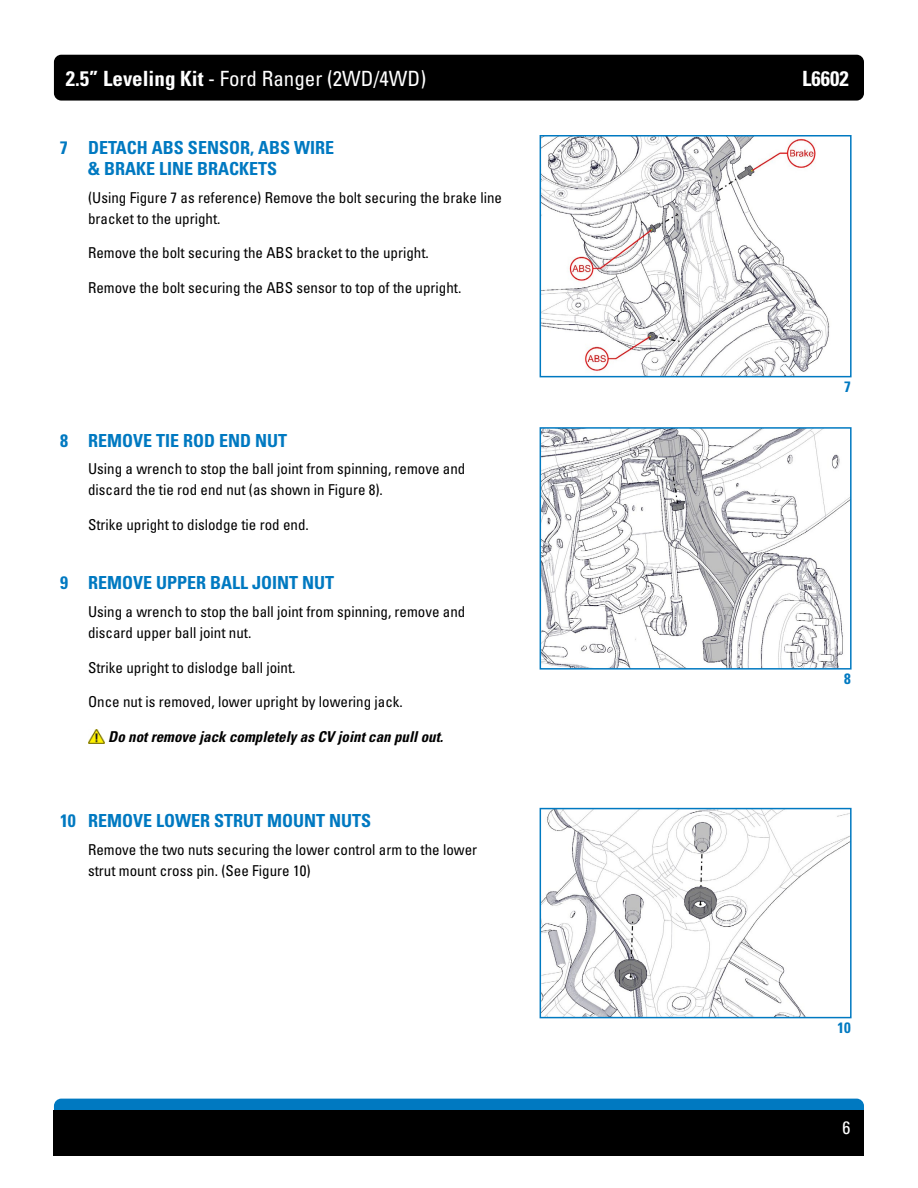
<style>
.page{position:relative;width:918px;height:1188px;background:#fff}
.page>*{position:absolute;margin:0;border:0;box-sizing:border-box;transform-origin:0 0}
.t1{font:condensed 21px "Univers LT Std";color:#fff}
.t2{font:700 condensed 21px "Univers LT Std";color:#fff}
.t3{font:700 condensed 18px/21px "Univers LT Std";color:#0079c1}
.t4{font:condensed 18px "Univers LT Std";color:#fff}
.t5{font:condensed 15px/21px "Univers LT Std";color:#000}
.t6{font:italic 700 condensed 15px "Univers LT Std";color:#000}
.t7{font:700 condensed 15px "Univers LT Std";color:#0079c1}
.s1{font-weight:700}
</style>
<div class="page">
<div style="left:54px;top:55px;width:810px;height:46px;background:#000;border-radius:7px"></div>
<div style="left:54px;top:1099px;width:810px;height:45px;background:#0079c1;border-radius:7px"></div>
<div style="left:54px;top:1110px;width:810px;height:46px;background:#000"></div>
<img style="left:88px;top:729px;width:16px;height:14px">
<img style="left:543px;top:430px;width:306px;height:237px">
<div style="left:540px;top:427px;width:312px;height:243px;border:2px solid #0079c1"></div>
<img style="left:543px;top:811px;width:306px;height:204px">
<div style="left:540px;top:808px;width:312px;height:210px;border:2px solid #0079c1"></div>
<img style="left:543px;top:138px;width:287px;height:236px">
<div style="left:540px;top:135px;width:312px;height:242px;border:2px solid #0079c1"></div>
<h1 class="t1" style="left:66px;top:65px;width:362px"><span class="s1">2.5” Leveling Kit</span> - Ford Ranger (2WD/4WD)</h1>
<h1 class="t2" style="left:802px;top:65px;width:48px">L6602</h1>
<p class="t3" style="left:88px;top:137px;width:247px;text-indent:-28px">7 DETACH ABS SENSOR, ABS WIRE &amp; BRAKE LINE BRACKETS</p>
<p class="t5" style="left:88px;top:187px;width:416px">(Using Figure 7 as reference) Remove the bolt securing the brake line bracket to the upright.</p>
<p class="t5" style="left:88px;top:242px;width:342px">Remove the bolt securing the ABS bracket to the upright.</p>
<p class="t5" style="left:88px;top:277px;width:375px">Remove the bolt securing the ABS sensor to top of the upright.</p>
<p class="t3" style="left:60px;top:430px;width:229px">8 REMOVE TIE ROD END NUT</p>
<p class="t5" style="left:88px;top:458px;width:379px">Using a wrench to stop the ball joint from spinning, remove and discard the tie rod end nut (as shown in Figure 8).</p>
<p class="t5" style="left:88px;top:514px;width:222px">Strike upright to dislodge tie rod end.</p>
<p class="t3" style="left:60px;top:573px;width:276px">9 REMOVE UPPER BALL JOINT NUT</p>
<p class="t5" style="left:88px;top:601px;width:379px">Using a wrench to stop the ball joint from spinning, remove and discard upper ball joint nut.</p>
<p class="t5" style="left:88px;top:657px;width:209px">Strike upright to dislodge ball joint.</p>
<p class="t5" style="left:88px;top:691px;width:316px">Once nut is removed, lower upright by lowering jack.</p>
<p class="t6" style="left:108px;top:727px;width:336px">Do not remove jack completely as CV joint can pull out.</p>
<p class="t3" style="left:60px;top:810px;width:313px">10 REMOVE LOWER STRUT MOUNT NUTS</p>
<p class="t5" style="left:88px;top:839px;width:391px">Remove the two nuts securing the lower control arm to the lower strut mount cross pin. (See Figure 10)</p>
<p class="t7" style="left:844px;top:377px;width:8px">7</p>
<p class="t7" style="left:844px;top:669px;width:8px">8</p>
<p class="t7" style="left:837px;top:1018px;width:15px">10</p>
<p class="t4" style="left:843px;top:1116px;width:9px">6</p>
</div>
